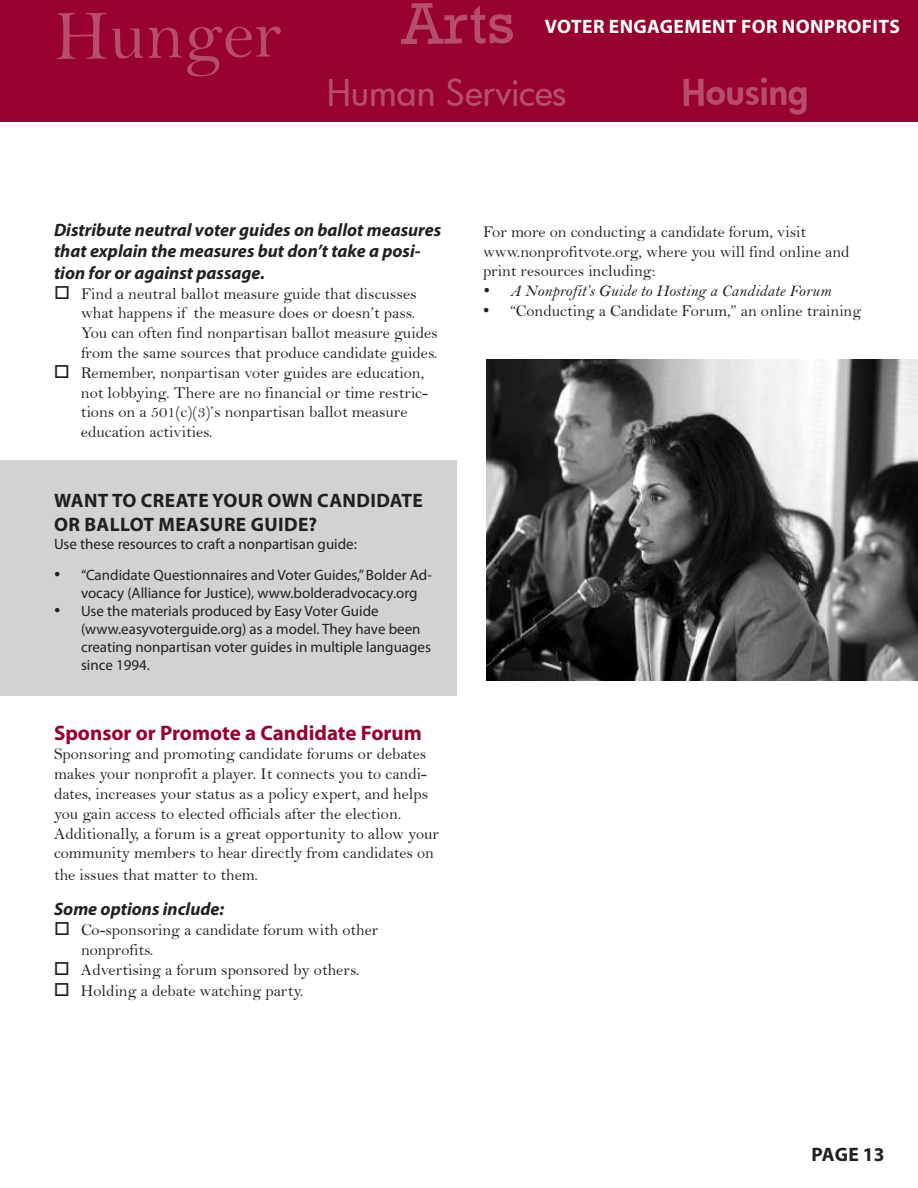
<style>
.page{position:relative;width:918px;height:1188px;background:#fff}
.page>*{position:absolute;margin:0;border:0;box-sizing:border-box;transform-origin:0 0}
.t1{font:72px "Bell";color:#b74d6d}
.t2{font:60px "Rockwell";color:#b74d6d}
.t3{font:36px "Futura Md";letter-spacing:-.005em;color:#b74d6d}
.t4{font:36px "Futura Hv";color:#b74d6d}
.t5{font:700 21px "Myriad Pro";color:#98002e}
.t6{font:700 19.5px/23.4px "Myriad Pro";letter-spacing:.02em;color:#221f1f}
.t7{font:700 19.5px "Myriad Pro";letter-spacing:.02em;color:#fff}
.t8{font:italic 700 18px/21.6px "Myriad Pro";color:#221f1f}
.t9{font:16.5px/19.8px "Bell";color:#221f1f}
.t10{font:16.5px "Bell MT Italic";color:#221f1f}
.t11{font:15px/18px "Myriad Pro";color:#221f1f}
.s1{font-family:"Times New Roman";font-size:18px}
.s2{font-family:"Times New Roman";font-style:italic;font-size:18px}
</style>
<div class="page">
<div style="left:0;top:0;width:918px;height:122px;background:#98002e"></div>
<div style="left:0;top:460px;width:456px;height:236px;background:#d1d2d4"></div>
<img style="left:486px;top:359px;width:432px;height:322px">
<h1 class="t1" style="left:54px;top:11px;width:229px;rotate:-1deg">Hunger</h1>
<h2 class="t2" style="left:400px;top:-11px;width:115px;rotate:-1deg">Arts</h2>
<p class="t7" style="left:545px;top:19px;width:357px">VOTER ENGAGEMENT FOR NONPROFITS</p>
<h3 class="t3" style="left:327px;top:78px;width:241px">Human Services</h3>
<h3 class="t4" style="left:681px;top:76px;width:128px;rotate:-1deg">Housing</h3>
<p class="t8" style="left:54px;top:220px;width:389px">Distribute neutral voter guides on ballot measures that explain the measures but don’t take a posi&shy;tion for or against passage.</p>
<p class="t9" style="left:81px;top:285px;width:358px">Find a neutral ballot measure guide that discusses what happens if the measure does or doesn’t pass.<br>You can often find nonpartisan ballot measure guides from the same sources that produce candidate guides.<br>Remember, nonpartisan voter guides are education, not lobbying. There are no financial or time restric&shy;tions on a 501(c)(3)’s nonpartisan ballot measure education activities.</p>
<p class="t6" style="left:54px;top:491px;width:370px">WANT TO CREATE YOUR OWN CANDIDATE<br>OR BALLOT MEASURE GUIDE?</p>
<p class="t11" style="left:54px;top:536px;width:304px">Use these resources to craft a nonpartisan guide:</p>
<p class="t11" style="left:81px;top:567px;width:352px;text-indent:-27px"><span class="s1">•</span> “Candidate Questionnaires and Voter Guides,” Bolder Ad&shy;vocacy (Alliance for Justice), www.bolderadvocacy.org</p>
<p class="t11" style="left:81px;top:603px;width:352px;text-indent:-27px"><span class="s1">•</span> Use the materials produced by Easy Voter Guide (www.easyvoterguide.org) as a model. They have been creating nonpartisan voter guides in multiple languages since 1994.</p>
<p class="t5" style="left:54px;top:724px;width:369px">Sponsor or Promote a Candidate Forum</p>
<p class="t9" style="left:54px;top:746px;width:387px">Sponsoring and promoting candidate forums or debates makes your nonprofit a player. It connects you to candi&shy;dates, increases your status as a policy expert, and helps you gain access to elected officials after the election.<br>Additionally, a forum is a great opportunity to allow your community members to hear directly from candidates on</p>
<p class="t9" style="left:54px;top:867px;width:206px">the issues that matter to them.</p>
<p class="t8" style="left:54px;top:900px;width:172px">Some options include:</p>
<p class="t9" style="left:81px;top:922px;width:299px">Co-sponsoring a candidate forum with other nonprofits.<br>Advertising a forum sponsored by others.</p>
<p class="t9" style="left:81px;top:983px;width:224px">Holding a debate watching party.</p>
<p class="t9" style="left:483px;top:224px;width:368px">For more on conducting a candidate forum, visit www.nonprofitvote.org, where you will find online and print resources including:</p>
<p class="t10" style="left:483px;top:285px;width:350px"><span class="s2">•</span> A Nonprofit’s Guide to Hosting a Candidate Forum</p>
<p class="t9" style="left:483px;top:303px;width:380px"><span class="s1">•</span> “Conducting a Candidate Forum,” an online training</p>
<p class="t6" style="left:811px;top:1144px;width:75px">PAGE 13</p>
</div>
